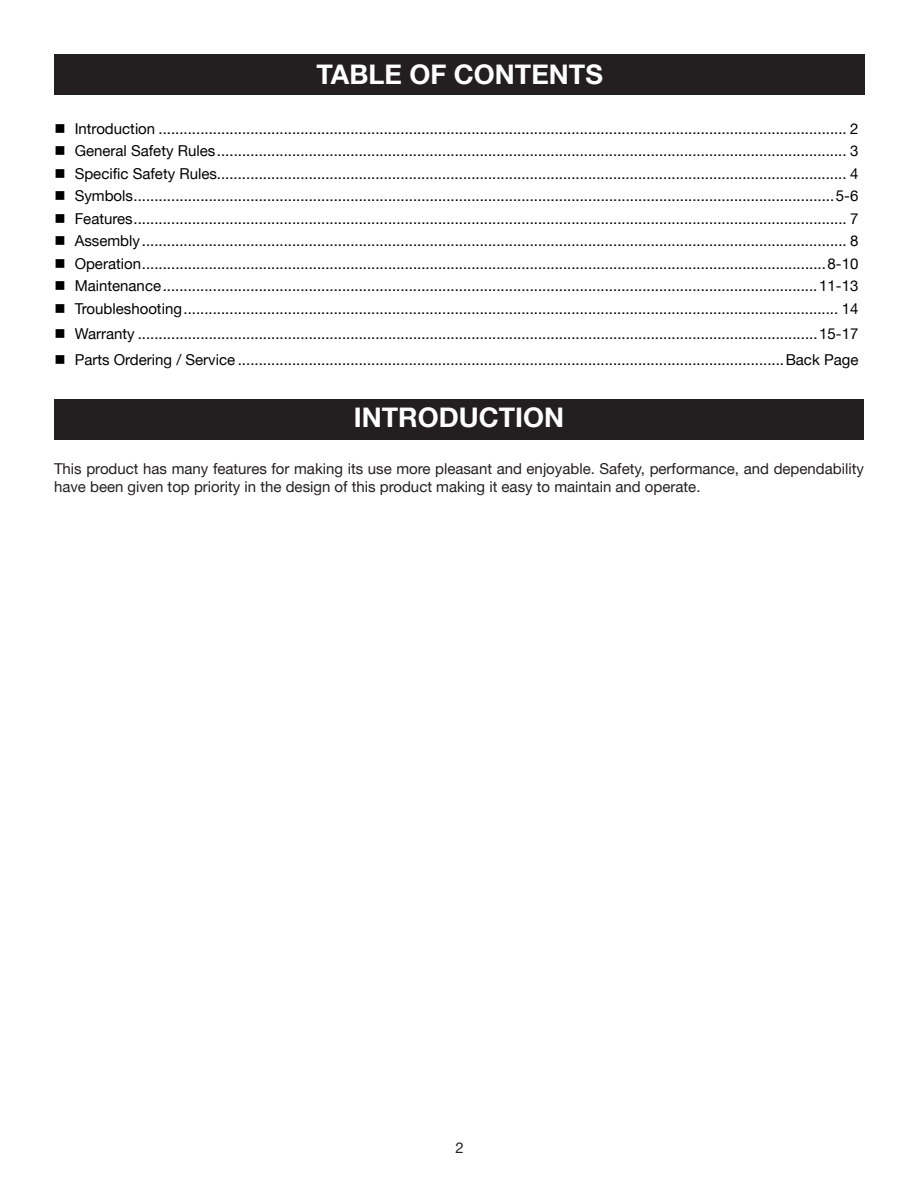
<style>
.page{position:relative;width:918px;height:1188px;background:#fff}
.page>*{position:absolute;margin:0;border:0;box-sizing:border-box;transform-origin:0 0}
.t1{font:700 27px "Helvetica Neue";color:#fff}
.t2{font:15px "Helvetica Neue";color:#000}
.t3{font:15px/18px "Helvetica Neue";color:#231f20}
</style>
<div class="page">
<div style="left:54px;top:55px;width:811px;height:40px;background:#231f20"></div>
<div style="left:54px;top:399px;width:810px;height:41px;background:#231f20"></div>
<h1 class="t1" style="left:316px;top:58px;width:288px">TABLE OF CONTENTS</h1>
<p class="t2" style="left:54px;top:119px;width:804px">■ Introduction ..................................................................................................................................................................... 2</p>
<p class="t2" style="left:54px;top:142px;width:805px">■ General Safety Rules....................................................................................................................................................... 3</p>
<p class="t2" style="left:54px;top:164px;width:805px">■ Specific Safety Rules....................................................................................................................................................... 4</p>
<p class="t2" style="left:54px;top:187px;width:805px">■ Symbols........................................................................................................................................................................5-6</p>
<p class="t2" style="left:54px;top:210px;width:805px">■ Features........................................................................................................................................................................... 7</p>
<p class="t2" style="left:54px;top:232px;width:805px">■ Assembly ......................................................................................................................................................................... 8</p>
<p class="t2" style="left:54px;top:255px;width:805px">■ Operation....................................................................................................................................................................8-10</p>
<p class="t2" style="left:54px;top:277px;width:805px">■ Maintenance.............................................................................................................................................................11-13</p>
<p class="t2" style="left:54px;top:300px;width:805px">■ Troubleshooting............................................................................................................................................................. 14</p>
<p class="t2" style="left:54px;top:325px;width:805px">■ Warranty ...................................................................................................................................................................15-17</p>
<p class="t2" style="left:54px;top:351px;width:805px">■ Parts Ordering / Service ...................................................................................................................................Back Page</p>
<h1 class="t1" style="left:354px;top:401px;width:212px">INTRODUCTION</h1>
<p class="t3" style="left:54px;top:460px;width:811px">This product has many features for making its use more pleasant and enjoyable. Safety, performance, and dependability have been given top priority in the design of this product making it easy to maintain and operate.</p>
</div>
